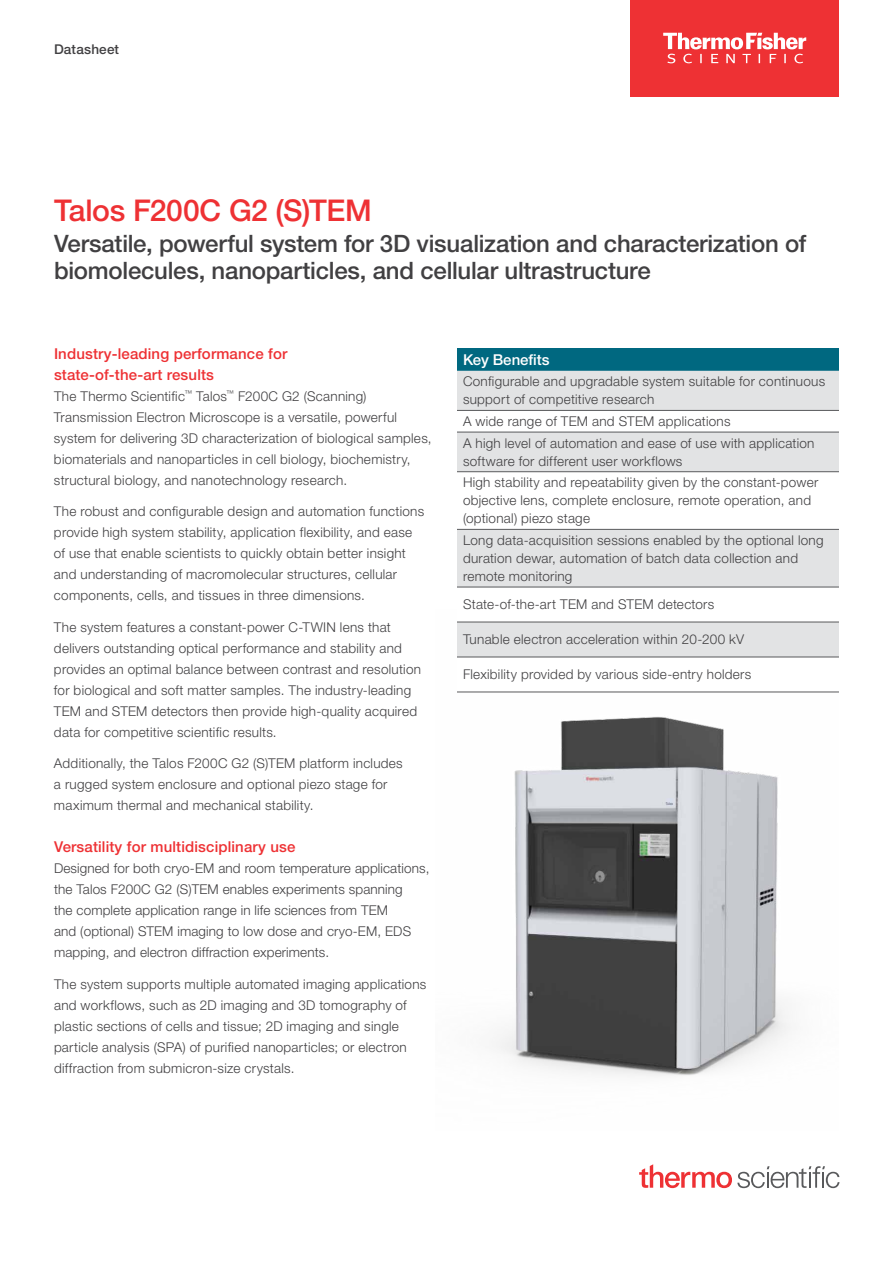
<style>
.page{position:relative;width:893px;height:1263px;background:#fff}
.page>*{position:absolute;margin:0;border:0;box-sizing:border-box;transform-origin:0 0}
.t1{font:500 30px "Helvetica Neue LTW1 G";letter-spacing:-.015em;color:#ee3134}
.t2{font:500 24px/27px "Helvetica Neue LTW1 G";letter-spacing:-.01em;color:#414042}
.t3{font:500 15px/21px "Helvetica Neue LTW1 G";letter-spacing:.01em;color:#ee3134}
.t4{font:500 15px "Helvetica Neue LTW1 G";color:#fff}
.t5{font:300 13.5px/21px "Helvetica Neue LTW1 G";letter-spacing:.02em;color:#414042}
.t6{font:500 13.5px "Helvetica Neue LTW1 G";letter-spacing:.015em;color:#414042}
</style>
<div class="page">
<img style="left:496px;top:716px;width:295px;height:360px">
<div style="left:457px;top:348px;width:382px;height:23px;background:#006880"></div>
<div style="left:457px;top:371px;width:382px;height:39px;background:#e2e3e4"></div>
<svg style="left:457px;top:431px;width:382px;height:261px;fill:#e2e3e4"></svg>
<hr style="left:457px;top:410px;width:382px;height:1px;background:#58595b">
<hr style="left:457px;top:432px;width:382px;height:1px;background:#58595b">
<hr style="left:457px;top:529px;width:382px;height:1px;background:#58595b">
<hr style="left:457px;top:587px;width:382px;height:1px;background:#58595b">
<hr style="left:457px;top:622px;width:382px;height:1px;background:#58595b">
<hr style="left:457px;top:692px;width:382px;height:1px;background:#58595b">
<hr style="left:457px;top:471px;width:382px;height:1px;background:#58595b">
<hr style="left:457px;top:657px;width:382px;height:1px;background:#58595b">
<svg style="left:639px;top:1164px;width:200px;height:24px"></svg>
<div style="left:630px;top:0;width:209px;height:96px;background:#ee3134"></div>
<svg style="left:663px;top:33px;width:143px;height:30px"></svg>
<p class="t6" style="left:54px;top:41px;width:67px">Datasheet</p>
<h1 class="t1" style="left:54px;top:192px;width:319px">Talos F200C G2 (S)TEM</h1>
<h2 class="t2" style="left:54px;top:230px;width:754px">Versatile, powerful system for 3D visualization and characterization of biomolecules, nanoparticles, and cellular ultrastructure</h2>
<p class="t3" style="left:54px;top:343px;width:235px">Industry-leading performance for state-of-the-art results</p>
<p class="t5" style="left:54px;top:385px;width:379px">The Thermo Scientific<sup>™</sup> Talos<sup>™</sup> F200C G2 (Scanning)<br>Transmission Electron Microscope is a versatile, powerful system for delivering 3D characterization of biological samples, biomaterials and nanoparticles in cell biology, biochemistry, structural biology, and nanotechnology research.</p>
<p class="t5" style="left:54px;top:501px;width:372px">The robust and configurable design and automation functions provide high system stability, application flexibility, and ease of use that enable scientists to quickly obtain better insight and understanding of macromolecular structures, cellular components, cells, and tissues in three dimensions.</p>
<p class="t5" style="left:54px;top:616px;width:369px">The system features a constant-power C-TWIN lens that delivers outstanding optical performance and stability and provides an optimal balance between contrast and resolution for biological and soft matter samples. The industry-leading TEM and STEM detectors then provide high-quality acquired data for competitive scientific results.</p>
<p class="t5" style="left:54px;top:753px;width:350px">Additionally, the Talos F200C G2 (S)TEM platform includes a rugged system enclosure and optional piezo stage for maximum thermal and mechanical stability.</p>
<p class="t3" style="left:54px;top:836px;width:243px">Versatility for multidisciplinary use</p>
<p class="t5" style="left:54px;top:858px;width:377px">Designed for both cryo-EM and room temperature applications, the Talos F200C G2 (S)TEM enables experiments spanning<br>the complete application range in life sciences from TEM<br>and (optional) STEM imaging to low dose and cryo-EM, EDS mapping, and electron diffraction experiments.</p>
<p class="t5" style="left:54px;top:973px;width:374px">The system supports multiple automated imaging applications and workflows, such as 2D imaging and 3D tomography of plastic sections of cells and tissue; 2D imaging and single particle analysis (SPA) of purified nanoparticles; or electron diffraction from submicron-size crystals.</p>
<p class="t4" style="left:463px;top:350px;width:88px">Key Benefits</p>
<p class="t5" style="left:463px;top:373px;width:364px;line-height:18px">Configurable and upgradable system suitable for continuous support of competitive research</p>
<p class="t5" style="left:463px;top:410px;width:353px;line-height:21.6px">A wide range of TEM and STEM applications<br>A high level of automation and ease of use with application</p>
<p class="t5" style="left:463px;top:450px;width:357px;line-height:21.6px">software for different user workflows<br>High stability and repeatability given by the constant-power</p>
<p class="t5" style="left:463px;top:491px;width:350px;line-height:18px">objective lens, complete enclosure, remote operation, and (optional) piezo stage</p>
<p class="t5" style="left:463px;top:531px;width:362px;line-height:18px">Long data-acquisition sessions enabled by the optional long duration dewar, automation of batch data collection and remote monitoring</p>
<p class="t5" style="left:463px;top:594px;width:253px">State-of-the-art TEM and STEM detectors</p>
<p class="t5" style="left:463px;top:629px;width:283px">Tunable electron acceleration within 20-200 kV</p>
<p class="t5" style="left:463px;top:664px;width:290px">Flexibility provided by various side-entry holders</p>
</div>
